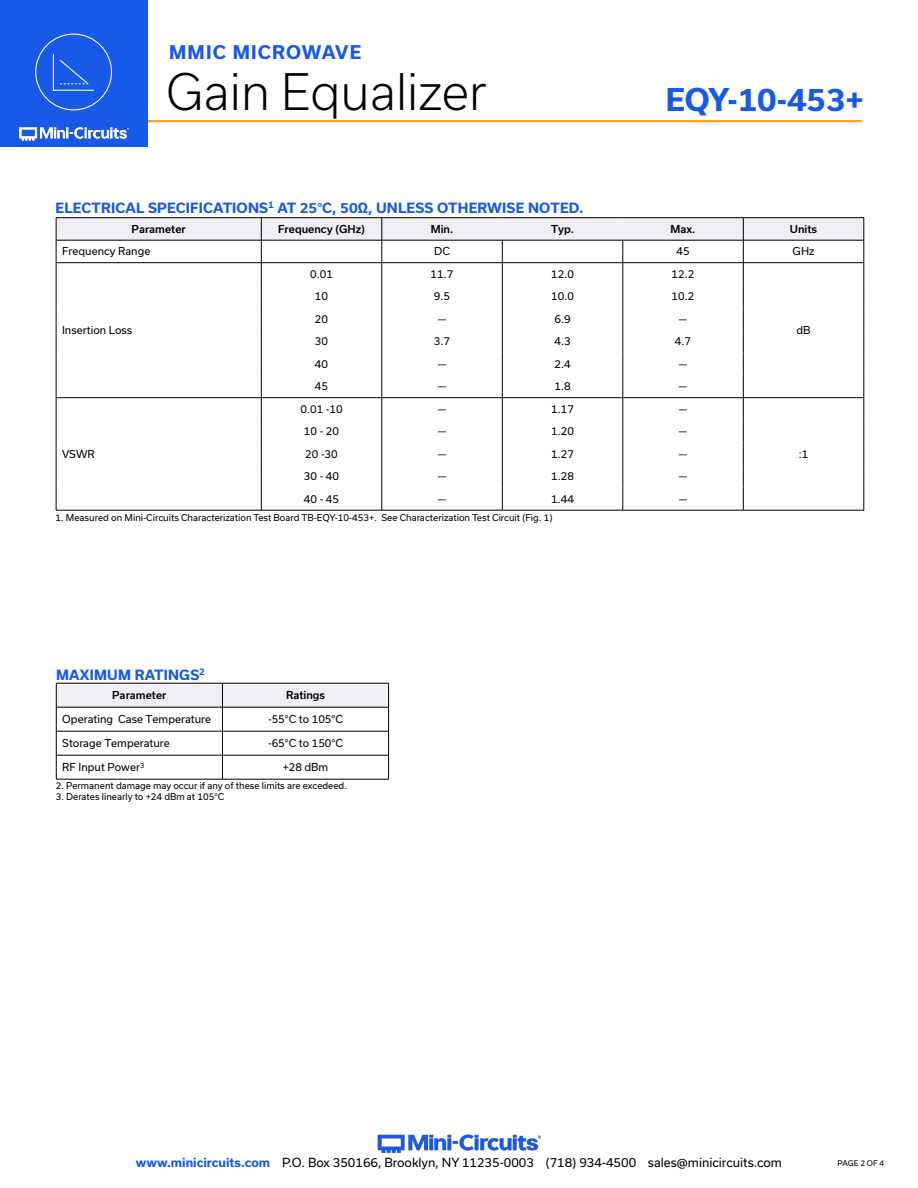
<style>
.page{position:relative;width:918px;height:1188px;background:#fff}
.page>*{position:absolute;margin:0;border:0;box-sizing:border-box;transform-origin:0 0}
.t1{font:300 48px "Usual";color:#000}
.t2{font:700 30px "Usual";color:#1859ea}
.t3{font:700 18px "Usual";letter-spacing:.065em;color:#1859ea}
.Blue_Headers{font:700 13.5px "Usual";letter-spacing:.015em;color:#1859ea}
.t4{font:12px "Usual";color:#000}
.Table_Body_Center{font:10.5px "Usual";color:#000}
.Table_Body_Left_Just{font:10.5px "Usual";color:#000}
.Table_Header_Center{font:500 10.5px "Usual";color:#000}
.Notes{font:9px "Usual";color:#000}
.t5{font:7.5px "Usual";color:#000}
.s1{font-weight:700;color:#1859ea}
</style>
<div class="page">
<hr style="left:129px;top:120px;width:733px;height:2px;background:#faa21b">
<div style="left:0;top:0;width:147px;height:147px;background:#1859ea"></div>
<img style="left:19px;top:126px;width:110px;height:15px">
<div style="left:35px;top:34px;width:77px;height:76px;border:1px solid #fff;border-radius:50%"></div>
<svg style="left:52px;top:53px;width:42px;height:38px"></svg>
<img style="left:377px;top:1134px;width:164px;height:19px">
<div style="left:56px;top:683px;width:166px;height:24px;background:#efeff4"></div>
<div style="left:222px;top:683px;width:167px;height:24px;background:#efeff4"></div>
<hr style="left:56px;top:683px;width:166px;height:1px;background:#000">
<hr style="left:222px;top:683px;width:167px;height:1px;background:#000">
<hr style="left:56px;top:707px;width:166px;height:1px;background:#000">
<hr style="left:222px;top:707px;width:167px;height:1px;background:#000">
<hr style="left:56px;top:731px;width:166px;height:1px;background:#000">
<hr style="left:222px;top:731px;width:167px;height:1px;background:#000">
<hr style="left:56px;top:755px;width:166px;height:1px;background:#000">
<svg style="left:56px;top:683px;width:1px;height:96px"></svg>
<hr style="left:222px;top:755px;width:167px;height:1px;background:#000">
<svg style="left:222px;top:683px;width:1px;height:96px"></svg>
<svg style="left:388px;top:683px;width:1px;height:96px"></svg>
<hr style="left:56px;top:779px;width:166px;height:1px;background:#000">
<hr style="left:222px;top:779px;width:167px;height:1px;background:#000">
<hr style="left:56px;top:217px;width:205px;height:1px;background:#000">
<hr style="left:261px;top:217px;width:121px;height:1px;background:#000">
<hr style="left:382px;top:217px;width:120px;height:1px;background:#000">
<hr style="left:502px;top:217px;width:121px;height:1px;background:#000">
<hr style="left:623px;top:217px;width:120px;height:1px;background:#000">
<hr style="left:743px;top:217px;width:121px;height:1px;background:#000">
<hr style="left:56px;top:510px;width:205px;height:1px;background:#000">
<hr style="left:743px;top:510px;width:121px;height:1px;background:#000">
<hr style="left:261px;top:510px;width:121px;height:1px;background:#000">
<hr style="left:382px;top:510px;width:120px;height:1px;background:#000">
<hr style="left:502px;top:510px;width:121px;height:1px;background:#000">
<hr style="left:623px;top:510px;width:120px;height:1px;background:#000">
<svg style="left:56px;top:218px;width:809px;height:292px"></svg>
<h3 class="t3" style="left:169px;top:42px;width:194px">MMIC MICROWAVE</h3>
<h1 class="t1" style="left:166px;top:65px;width:322px">Gain Equalizer</h1>
<p class="Blue_Headers" style="left:56px;top:200px;width:530px">ELECTRICAL SPECIFICATIONS<sup>1</sup> AT 25°C, 50Ω, UNLESS OTHERWISE NOTED.</p>
<h2 class="t2" style="left:666px;top:82px;width:200px">EQY-10-453+</h2>
<p class="Table_Header_Center" style="left:132px;top:223px;width:56px">Parameter</p>
<p class="Table_Header_Center" style="left:278px;top:223px;width:88px">Frequency (GHz)</p>
<p class="Table_Header_Center" style="left:431px;top:223px;width:24px">Min.</p>
<p class="Table_Header_Center" style="left:551px;top:223px;width:25px">Typ.</p>
<p class="Table_Header_Center" style="left:671px;top:223px;width:26px">Max.</p>
<p class="Table_Header_Center" style="left:790px;top:223px;width:29px">Units</p>
<p class="Table_Body_Left_Just" style="left:62px;top:245px;width:90px">Frequency Range</p>
<p class="Table_Body_Center" style="left:434px;top:245px;width:17px">DC</p>
<p class="Table_Body_Center" style="left:676px;top:245px;width:15px">45</p>
<p class="Table_Body_Center" style="left:793px;top:245px;width:23px">GHz</p>
<p class="Table_Body_Left_Just" style="left:62px;top:324px;width:72px">Insertion Loss</p>
<p class="Table_Body_Left_Just" style="left:62px;top:448px;width:34px">VSWR</p>
<p class="Table_Body_Center" style="left:310px;top:268px;width:24px">0.01</p>
<p class="Table_Body_Center" style="left:431px;top:268px;width:24px">11.7</p>
<p class="Table_Body_Center" style="left:551px;top:268px;width:24px">12.0</p>
<p class="Table_Body_Center" style="left:672px;top:268px;width:24px">12.2</p>
<p class="Table_Body_Center" style="left:315px;top:290px;width:15px">10</p>
<p class="Table_Body_Center" style="left:434px;top:290px;width:18px">9.5</p>
<p class="Table_Body_Center" style="left:551px;top:290px;width:24px">10.0</p>
<p class="Table_Body_Center" style="left:672px;top:290px;width:24px">10.2</p>
<p class="Table_Body_Center" style="left:315px;top:313px;width:15px">20</p>
<p class="Table_Body_Center" style="left:438px;top:313px;width:10px">—</p>
<p class="Table_Body_Center" style="left:554px;top:313px;width:18px">6.9</p>
<p class="Table_Body_Center" style="left:679px;top:313px;width:10px">—</p>
<p class="Table_Body_Center" style="left:315px;top:335px;width:15px">30</p>
<p class="Table_Body_Center" style="left:434px;top:335px;width:18px">3.7</p>
<p class="Table_Body_Center" style="left:554px;top:335px;width:18px">4.3</p>
<p class="Table_Body_Center" style="left:675px;top:335px;width:18px">4.7</p>
<p class="Table_Body_Center" style="left:315px;top:358px;width:15px">40</p>
<p class="Table_Body_Center" style="left:438px;top:358px;width:10px">—</p>
<p class="Table_Body_Center" style="left:554px;top:358px;width:18px">2.4</p>
<p class="Table_Body_Center" style="left:679px;top:358px;width:10px">—</p>
<p class="Table_Body_Center" style="left:315px;top:380px;width:15px">45</p>
<p class="Table_Body_Center" style="left:438px;top:380px;width:10px">—</p>
<p class="Table_Body_Center" style="left:554px;top:380px;width:18px">1.8</p>
<p class="Table_Body_Center" style="left:679px;top:380px;width:10px">—</p>
<p class="Table_Body_Center" style="left:300px;top:403px;width:44px">0.01 -10</p>
<p class="Table_Body_Center" style="left:438px;top:403px;width:10px">—</p>
<p class="Table_Body_Center" style="left:551px;top:403px;width:24px">1.17</p>
<p class="Table_Body_Center" style="left:679px;top:403px;width:10px">—</p>
<p class="Table_Body_Center" style="left:304px;top:425px;width:37px">10 - 20</p>
<p class="Table_Body_Center" style="left:438px;top:425px;width:10px">—</p>
<p class="Table_Body_Center" style="left:551px;top:425px;width:24px">1.20</p>
<p class="Table_Body_Center" style="left:679px;top:425px;width:10px">—</p>
<p class="Table_Body_Center" style="left:305px;top:448px;width:34px">20 -30</p>
<p class="Table_Body_Center" style="left:438px;top:448px;width:10px">—</p>
<p class="Table_Body_Center" style="left:551px;top:448px;width:24px">1.27</p>
<p class="Table_Body_Center" style="left:679px;top:448px;width:10px">—</p>
<p class="Table_Body_Center" style="left:304px;top:470px;width:37px">30 - 40</p>
<p class="Table_Body_Center" style="left:438px;top:470px;width:10px">—</p>
<p class="Table_Body_Center" style="left:551px;top:470px;width:24px">1.28</p>
<p class="Table_Body_Center" style="left:679px;top:470px;width:10px">—</p>
<p class="Table_Body_Center" style="left:304px;top:493px;width:37px">40 - 45</p>
<p class="Table_Body_Center" style="left:438px;top:493px;width:10px">—</p>
<p class="Table_Body_Center" style="left:551px;top:493px;width:24px">1.44</p>
<p class="Table_Body_Center" style="left:679px;top:493px;width:10px">—</p>
<p class="Notes" style="left:56px;top:512px;width:498px">1. Measured on Mini-Circuits Characterization Test Board TB-EQY-10-453+. See Characterization Test Circuit (Fig. 1)</p>
<p class="Blue_Headers" style="left:56px;top:667px;width:150px">MAXIMUM RATINGS<sup>2</sup></p>
<p class="Table_Header_Center" style="left:112px;top:689px;width:56px">Parameter</p>
<p class="Table_Header_Center" style="left:286px;top:689px;width:41px">Ratings</p>
<p class="Table_Body_Left_Just" style="left:62px;top:713px;width:150px">Operating Case Temperature</p>
<p class="Table_Body_Center" style="left:268px;top:713px;width:76px">-55°C to 105°C</p>
<p class="Table_Body_Left_Just" style="left:62px;top:737px;width:109px">Storage Temperature</p>
<p class="Table_Body_Center" style="left:268px;top:737px;width:76px">-65°C to 150°C</p>
<p class="Table_Body_Left_Just" style="left:62px;top:761px;width:84px">RF Input Power<sup>3</sup></p>
<p class="Table_Body_Center" style="left:283px;top:761px;width:47px">+28 dBm</p>
<p class="Notes" style="left:56px;top:781px;width:293px">2. Permanent damage may occur if any of these limits are excedeed.</p>
<p class="Notes" style="left:56px;top:792px;width:170px">3. Derates linearly to +24 dBm at 105°C</p>
<p class="Table_Body_Center" style="left:797px;top:324px;width:16px">dB</p>
<p class="Table_Body_Center" style="left:799px;top:448px;width:11px">:1</p>
<h3 class="t4" style="left:136px;top:1156px;width:648px"><span class="s1">www.minicircuits.com</span> P.O. Box 350166, Brooklyn, NY 11235-0003 (718) 934-4500 sales@minicircuits.com</h3>
<p class="t5" style="left:838px;top:1159px;width:48px">PAGE 2 OF 4</p>
</div>
